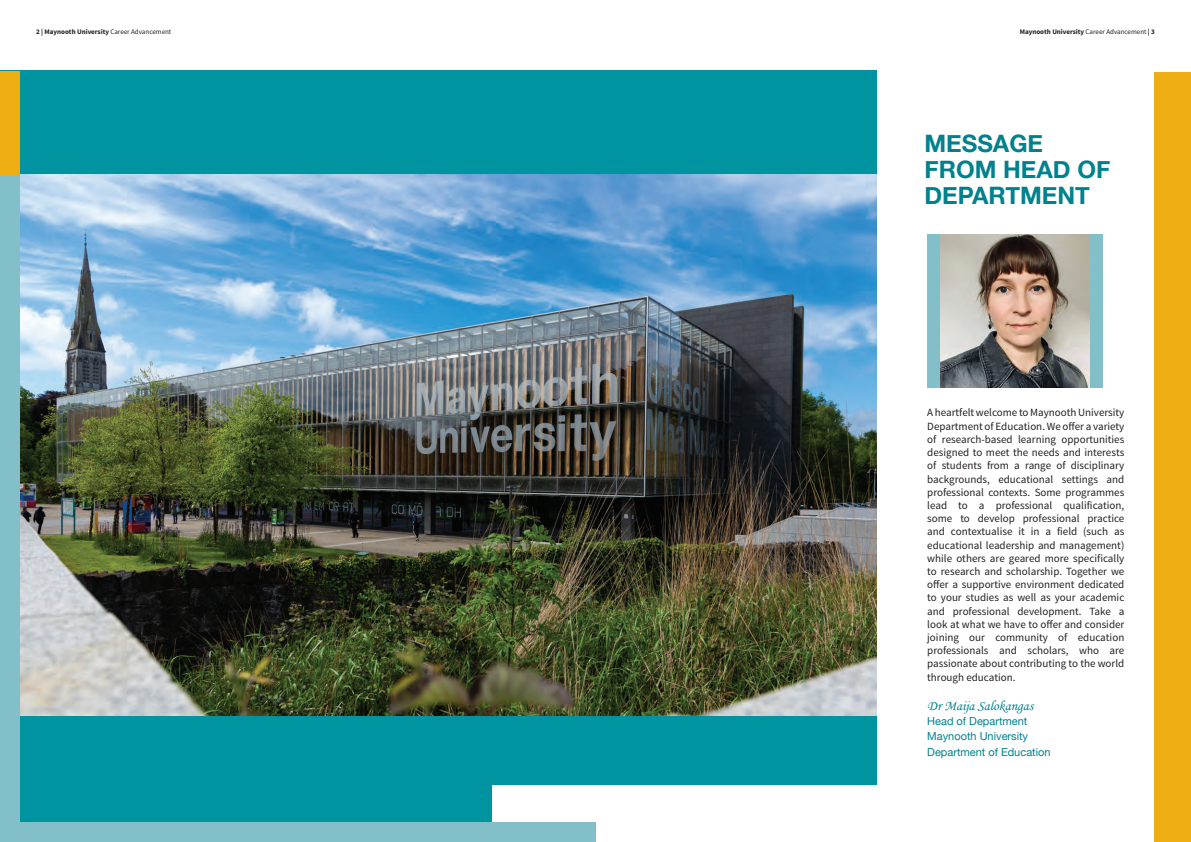
<style>
.page{position:relative;width:1191px;height:842px;background:#fff}
.page>*{position:absolute;margin:0;border:0;box-sizing:border-box;transform-origin:0 0}
.t1{font:700 24px/26px "Helvetica Neue";color:#00818e}
.t2{font:14px "Monotype Corsiva";color:#00818e}
.t3{font:11px/13.2px "Source Sans Pro";color:#231f20;text-align:justify}
.t4{font:11px "Helvetica Neue";color:#00818e}
.t5{font:700 7px "Source Sans Pro";color:#231f20}
.s1{font-weight:400}
</style>
<div class="page">
<div style="left:927px;top:234px;width:176px;height:153px;background:#82bfc8"></div>
<img style="left:940px;top:234px;width:149px;height:153px">
<div style="left:0;top:71px;width:876px;height:771px;background:#0093a0"></div>
<div style="left:492px;top:785px;width:679px;height:57px;background:#fff"></div>
<img style="left:20px;top:174px;width:856px;height:542px">
<div style="left:0;top:72px;width:20px;height:770px;background:#82bfc8"></div>
<div style="left:1155px;top:72px;width:36px;height:770px;background:#eead13"></div>
<div style="left:0;top:822px;width:595px;height:20px;background:#82bfc8"></div>
<div style="left:0;top:71px;width:20px;height:103px;background:#eead13"></div>
<p class="t5" style="left:36px;top:27px;width:137px">2 | Maynooth University <span class="s1">Career Advancement</span></p>
<p class="t5" style="left:1019px;top:27px;width:137px">Maynooth University <span class="s1">Career Advancement</span> | 3</p>
<p class="t1" style="left:924px;top:131px;width:187px">MESSAGE<br>FROM HEAD OF<br>DEPARTMENT</p>
<p class="t3" style="left:927px;top:406px;width:199px">A heartfelt welcome to Maynooth University Department of Education. We offer a variety of research-based learning opportunities designed to meet the needs and interests of students from a range of disciplinary backgrounds, educational settings and professional contexts. Some programmes lead to a professional qualification, some to develop professional practice and contextualise it in a field (such as educational leadership and management) while others are geared more specifically to research and scholarship. Together we offer a supportive environment dedicated to your studies as well as your academic and professional development. Take a look at what we have to offer and consider joining our community of education professionals and scholars, who are passionate about contributing to the world through education.</p>
<p class="t2" style="left:927px;top:697px;width:107px">Dr Maija Salokangas</p>
<p class="t4" style="left:927px;top:713px;width:102px">Head of Department</p>
<p class="t4" style="left:927px;top:728px;width:102px">Maynooth University</p>
<p class="t4" style="left:927px;top:744px;width:125px">Department of Education</p>
</div>
